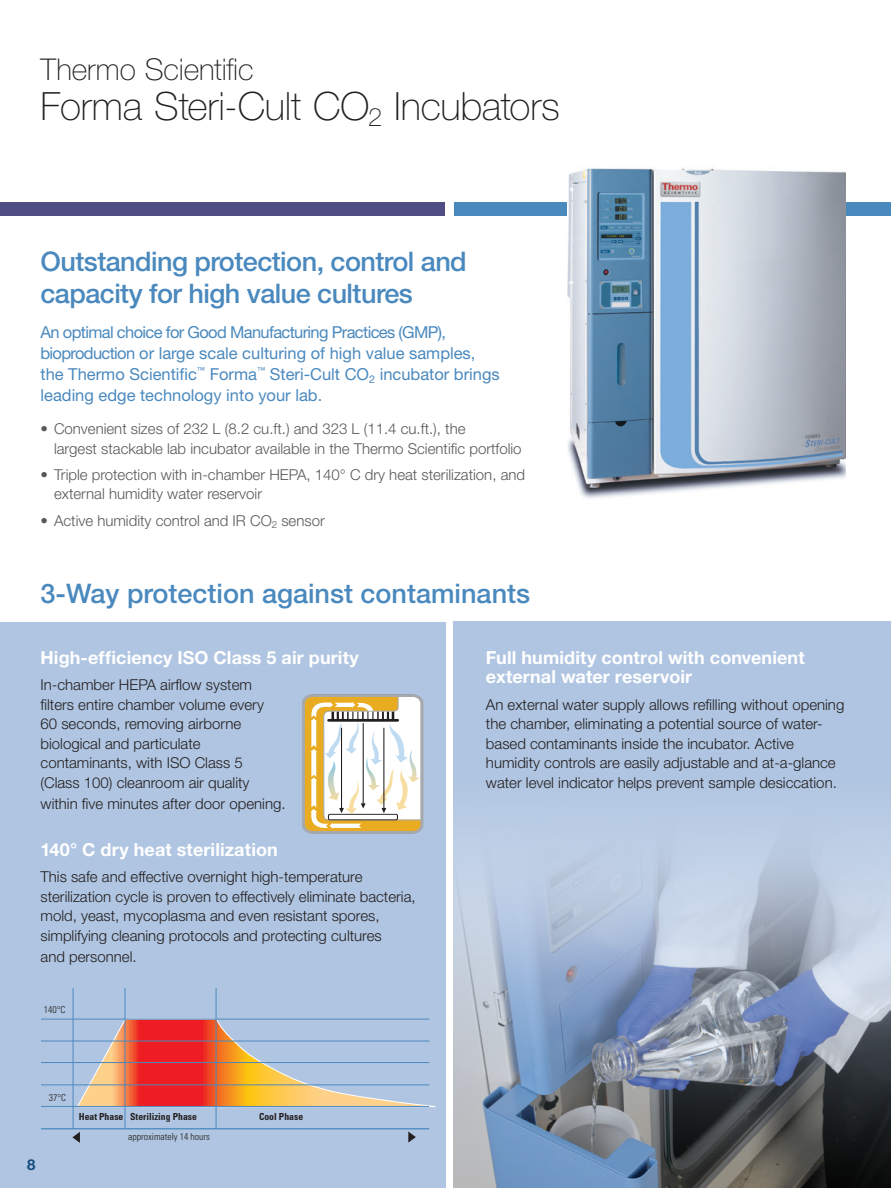
<style>
.page{position:relative;width:891px;height:1188px;background:#fff}
.page>*{position:absolute;margin:0;border:0;box-sizing:border-box;transform-origin:0 0}
.Product_Head{font:100 39px "Helvetica Neue LT Std";letter-spacing:-.005em;color:#231f20}
.Product_Head-2{font:100 30px "Helvetica Neue LT Std";letter-spacing:-.005em;color:#231f20}
.main_intro{font:500 27px/32.4px "Helvetica Neue LT Std";letter-spacing:-.02em;color:#4a89be}
.body_copy{font:500 27px "Helvetica Neue LT Std";color:#4a89be}
.BODY_HEAD_2{font:700 18px/19.5px "Helvetica Neue LT Std";letter-spacing:.005em;color:#fff}
.main_intro-2{font:16.5px/21px "Helvetica Neue LT Std";color:#4a89be}
.body_copy-2{font:300 15px/19.5px "Helvetica Neue LT Std";color:#231f20}
.main_intro-3{font:300 15px/19.5px "Helvetica Neue LT Std";color:#57585a}
.t1{font:700 15px "Helvetica Neue LT Std";color:#144a7c}
.t2{font:700 condensed 9.75px "Univers";color:#231f20}
.t3{font:300 condensed 9.75px "Univers";color:#231f20}
</style>
<div class="page">
<div style="left:0;top:202px;width:446px;height:14px;background:#504d85"></div>
<div style="left:454px;top:202px;width:437px;height:14px;background:#4a89be"></div>
<div style="left:0;top:622px;width:446px;height:566px;background:#b0c5e1"></div>
<div style="left:454px;top:621px;width:437px;height:567px;background:#b0c5e1"></div>
<img style="left:454px;top:825px;width:437px;height:363px">
<div style="left:302px;top:694px;width:121px;height:140px;border:3px solid #a8a9ad;border-radius:8px"></div>
<svg style="left:303px;top:695px;width:119px;height:139px;background:#e5d8b9"></svg>
<div style="left:328px;top:814px;width:69px;height:6px;background:#fff"></div>
<div style="left:328px;top:814px;width:70px;height:6px;border:1px solid #231f20"></div>
<svg style="left:77px;top:1018px;width:359px;height:90px"></svg>
<svg style="left:72px;top:1132px;width:8px;height:11px"></svg>
<svg style="left:408px;top:1132px;width:8px;height:11px"></svg>
<hr style="left:125px;top:989px;width:1px;height:139px;background:#4a89be">
<hr style="left:216px;top:989px;width:1px;height:139px;background:#4a89be">
<hr style="left:73px;top:989px;width:1px;height:140px;background:#4a89be">
<hr style="left:41px;top:1106px;width:388px;height:1px;background:#4a89be">
<hr style="left:41px;top:1085px;width:388px;height:1px;background:#4a89be">
<hr style="left:41px;top:1062px;width:388px;height:1px;background:#4a89be">
<hr style="left:41px;top:1019px;width:388px;height:1px;background:#4a89be">
<hr style="left:41px;top:1041px;width:389px;height:1px;background:#4a89be">
<hr style="left:41px;top:1128px;width:388px;height:1px;background:#4a89be">
<img style="left:567px;top:166px;width:279px;height:333px">
<p class="Product_Head-2" style="left:41px;top:52px;width:215px">Thermo Scientific</p>
<p class="Product_Head" style="left:41px;top:84px;width:521px">Forma Steri-Cult CO<sub>2</sub> Incubators</p>
<p class="main_intro" style="left:40px;top:244px;width:428px">Outstanding protection, control and capacity for high value cultures</p>
<p class="main_intro-2" style="left:40px;top:321px;width:461px">An optimal choice for Good Manufacturing Practices (GMP), bioproduction or large scale culturing of high value samples, the Thermo Scientific<sup>™</sup> Forma<sup>™</sup> Steri-Cult CO<sub>2</sub> incubator brings leading edge technology into your lab.</p>
<p class="main_intro-3" style="left:54px;top:419px;width:469px;text-indent:-14px">• Convenient sizes of 232 L (8.2 cu.ft.) and 323 L (11.4 cu.ft.), the<br>largest stackable lab incubator available in the Thermo Scientific portfolio</p>
<p class="main_intro-3" style="left:54px;top:464px;width:473px;text-indent:-14px">• Triple protection with in-chamber HEPA, 140° C dry heat sterilization, and external humidity water reservoir</p>
<p class="main_intro-3" style="left:40px;top:510px;width:286px">• Active humidity control and IR CO<sub>2</sub> sensor</p>
<p class="body_copy" style="left:40px;top:577px;width:491px">3-Way protection against contaminants</p>
<p class="BODY_HEAD_2" style="left:41px;top:647px;width:320px">High-efficiency ISO Class 5 air purity</p>
<p class="body_copy-2" style="left:41px;top:675px;width:225px">In-chamber HEPA airflow system filters entire chamber volume every<br>60 seconds, removing airborne biological and particulate contaminants, with ISO Class 5 (Class 100) cleanroom air quality</p>
<p class="body_copy-2" style="left:41px;top:793px;width:247px">within five minutes after door opening.</p>
<p class="BODY_HEAD_2" style="left:41px;top:839px;width:239px">140° C dry heat sterilization</p>
<p class="body_copy-2" style="left:41px;top:867px;width:377px">This safe and effective overnight high-temperature sterilization cycle is proven to effectively eliminate bacteria, mold, yeast, mycoplasma and even resistant spores, simplifying cleaning protocols and protecting cultures</p>
<p class="body_copy-2" style="left:41px;top:946px;width:98px">and personnel.</p>
<p class="t3" style="left:44px;top:1004px;width:23px">140°C</p>
<p class="t1" style="left:27px;top:1156px;width:10px">8</p>
<p class="t3" style="left:49px;top:1092px;width:19px">37°C</p>
<p class="t2" style="left:79px;top:1111px;width:120px">Heat Phase Sterilizing Phase</p>
<p class="t2" style="left:259px;top:1111px;width:46px">Cool Phase</p>
<p class="t3" style="left:128px;top:1131px;width:83px">approximately 14 hours</p>
<p class="BODY_HEAD_2" style="left:486px;top:647px;width:320px">Full humidity control with convenient external water reservoir</p>
<p class="body_copy-2" style="left:486px;top:694px;width:360px">An external water supply allows refilling without opening the chamber, eliminating a potential source of water&shy;based contaminants inside the incubator. Active humidity controls are easily adjustable and at-a-glance water level indicator helps prevent sample desiccation.</p>
</div>
